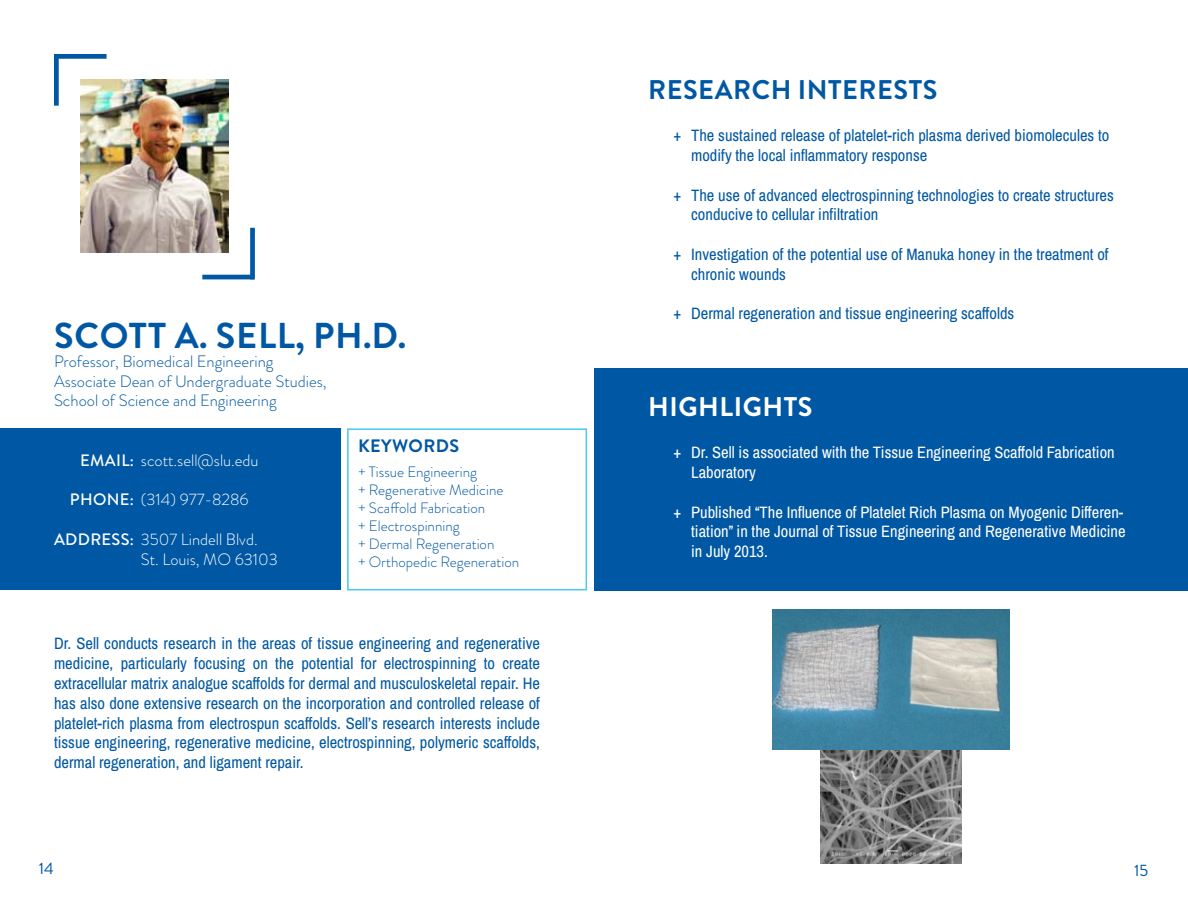
<style>
.page{position:relative;width:1188px;height:918px;background:#fff}
.page>*{position:absolute;margin:0;border:0;box-sizing:border-box;transform-origin:0 0}
.t1{font:700 36px "Brandon Grotesque";letter-spacing:.02em;color:#0058a4}
.t2{font:700 27px "Brandon Grotesque";letter-spacing:.02em;color:#0058a4}
.t3{font:700 27px "Brandon Grotesque";letter-spacing:.02em;color:#fff}
.t4{font:700 18px "Brandon Grotesque";letter-spacing:.02em;color:#0058a4}
.t5{font:16.5px/19.8px "Archivo Narrow";color:#0058a4}
.t6{font:16.5px/19.8px "Archivo Narrow";color:#fff}
.t7{font:300 16.5px/19.8px "Brandon Grotesque";color:#0058a4}
.t8{font:300 16.5px/19.8px "Brandon Grotesque";color:#fff}
.t9{font:16.5px "Brandon Grotesque";color:#0058a4}
.t10{font:300 15px/18px "Brandon Grotesque";color:#0058a4}
.s1{font-weight:500}
</style>
<div class="page">
<div style="left:250px;top:228px;width:5px;height:51px;background:#0058a4"></div>
<hr style="left:202px;top:275px;width:52px;height:4px;background:#0058a4">
<div style="left:54px;top:54px;width:5px;height:52px;background:#0058a4"></div>
<div style="left:55px;top:54px;width:52px;height:5px;background:#0058a4"></div>
<img style="left:80px;top:80px;width:149px;height:172px">
<div style="left:0;top:428px;width:340px;height:162px;background:#0058a4"></div>
<div style="left:347px;top:428px;width:240px;height:162px;border:2px solid #49c7ed"></div>
<div style="left:594px;top:368px;width:594px;height:222px;background:#0058a4"></div>
<img style="left:820px;top:750px;width:142px;height:114px">
<img style="left:772px;top:609px;width:238px;height:141px">
<h1 class="t1" style="left:54px;top:310px;width:354px">SCOTT A. SELL, PH.D.</h1>
<p class="t7" style="left:54px;top:351px;width:274px">Professor, Biomedical Engineering<br>Associate Dean of Undergraduate Studies,<br>School of Science and Engineering</p>
<p class="t8" style="left:80px;top:450px;width:180px"><span class="s1">EMAIL:</span> scott.sell@slu.edu</p>
<p class="t8" style="left:70px;top:490px;width:180px"><span class="s1">PHONE:</span> (314) 977-8286</p>
<p class="t8" style="left:141px;top:529px;width:138px;text-indent:-87px"><span class="s1">ADDRESS:</span> 3507 Lindell Blvd.<br>St. Louis, MO 63103</p>
<p class="t4" style="left:358px;top:433px;width:102px">KEYWORDS</p>
<p class="t10" style="left:358px;top:463px;width:163px">+ Tissue Engineering<br>+ Regenerative Medicine<br>+ Scaffold Fabrication<br>+ Electrospinning<br>+ Dermal Regeneration<br>+ Orthopedic Regeneration</p>
<p class="t5" style="left:54px;top:633px;width:488px;text-align:justify">Dr. Sell conducts research in the areas of tissue engineering and regenerative medicine, particularly focusing on the potential for electrospinning to create extracellular matrix analogue scaffolds for dermal and musculoskeletal repair. He has also done extensive research on the incorporation and controlled release of platelet-rich plasma from electrospun scaffolds. Sell’s research interests include tissue engineering, regenerative medicine, electrospinning, polymeric scaffolds, dermal regeneration, and ligament repair.</p>
<h2 class="t2" style="left:648px;top:71px;width:291px">RESEARCH INTERESTS</h2>
<p class="t5" style="left:691px;top:125px;width:420px">The sustained release of platelet-rich plasma derived biomolecules to modify the local inflammatory response</p>
<p class="t5" style="left:691px;top:185px;width:424px">The use of advanced electrospinning technologies to create structures conducive to cellular infiltration</p>
<p class="t5" style="left:691px;top:244px;width:419px">Investigation of the potential use of Manuka honey in the treatment of chronic wounds</p>
<p class="t5" style="left:691px;top:303px;width:325px">Dermal regeneration and tissue engineering scaffolds</p>
<p class="t5" style="left:674px;top:125px;width:9px">+</p>
<p class="t5" style="left:674px;top:185px;width:9px">+</p>
<p class="t5" style="left:674px;top:244px;width:9px">+</p>
<p class="t5" style="left:674px;top:303px;width:9px">+</p>
<h2 class="t3" style="left:648px;top:388px;width:166px">HIGHLIGHTS</h2>
<p class="t6" style="left:691px;top:442px;width:425px">Dr. Sell is associated with the Tissue Engineering Scaffold Fabrication<br>Laboratory</p>
<p class="t6" style="left:691px;top:502px;width:436px">Published “The Influence of Platelet Rich Plasma on Myogenic Differen&shy;tiation” in the Journal of Tissue Engineering and Regenerative Medicine in July 2013.</p>
<p class="t6" style="left:674px;top:442px;width:9px">+</p>
<p class="t6" style="left:674px;top:502px;width:9px">+</p>
<p class="t9" style="left:39px;top:857px;width:17px">14</p>
<p class="t9" style="left:1134px;top:859px;width:16px">15</p>
</div>
